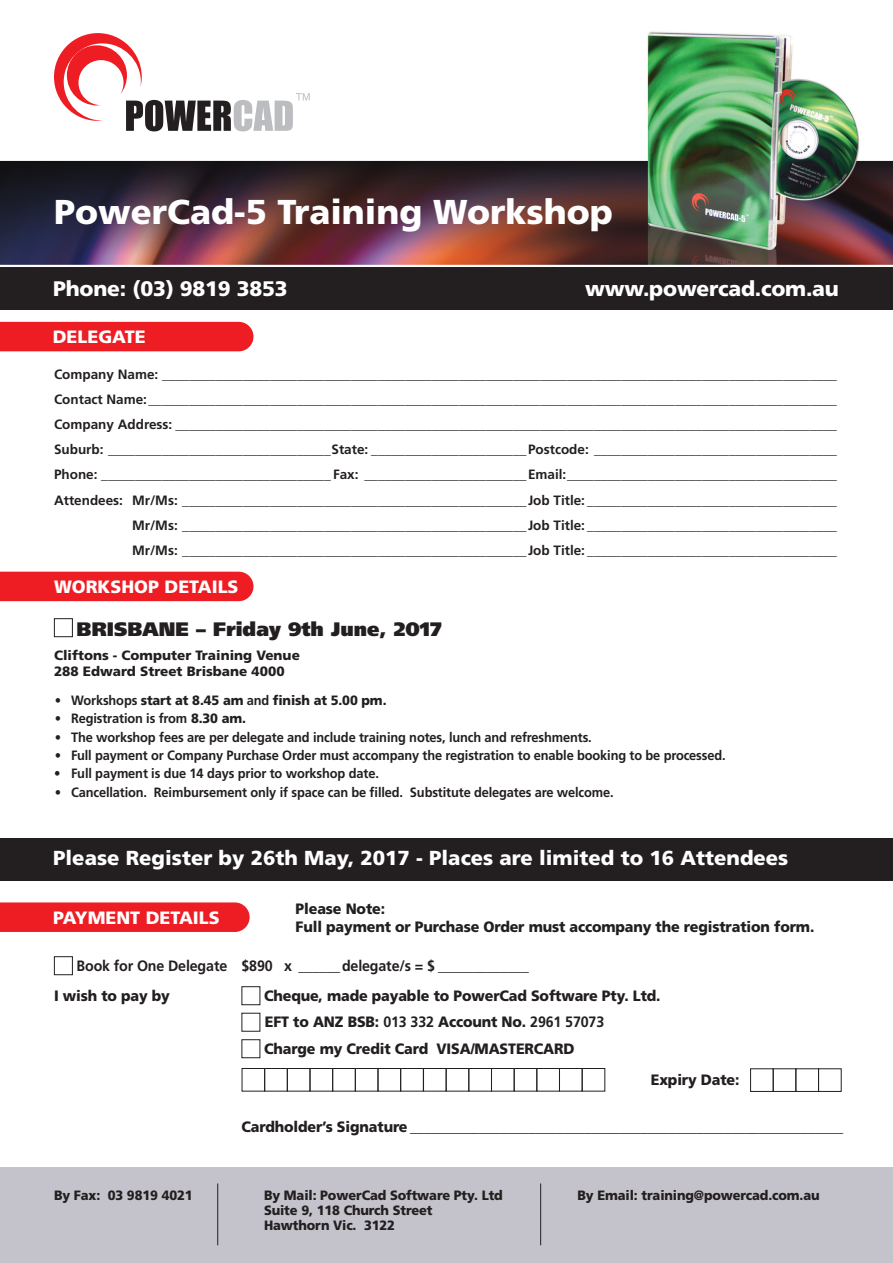
<style>
.page{position:relative;width:893px;height:1263px;background:#fff}
.page>*{position:absolute;margin:0;border:0;box-sizing:border-box;transform-origin:0 0}
.t1{font:900 34.5px "Frutiger";color:#fff}
.t2{font:900 21px "Frutiger";letter-spacing:-.01em;color:#fff}
.t3{font:900 20.25px "Frutiger";color:#fff}
.t4{font:900 19.5px "Frutiger";color:#231f20}
.t5{font:900 17.85px "Frutiger";color:#fff}
.t6{font:900 15px "Frutiger";letter-spacing:-.01em;color:#231f20;scale:.95 1}
.t7{font:700 15px "Frutiger";letter-spacing:-.01em;color:#231f20;scale:.95 1}
.t8{font:700 13.5px "Frutiger";letter-spacing:-.01em;color:#231f20}
.t9{font:700 13.5px "Frutiger";letter-spacing:-.01em;color:#231f20;scale:.95 1}
.t10{font:900 13.5px/15px "Frutiger";letter-spacing:-.01em;color:#231f20;scale:.95 1}
.t11{font:900 13.5px/16.2px "Frutiger";letter-spacing:-.01em;color:#231f20}
.s1{font-family:"Optima";font-weight:400}
.s2{font-weight:700}
.s3{font-weight:900}
</style>
<div class="page">
<div style="left:54px;top:956px;width:19px;height:19px;border:1px solid #231f20"></div>
<div style="left:242px;top:986px;width:18px;height:19px;border:1px solid #231f20"></div>
<div style="left:242px;top:1039px;width:18px;height:19px;border:1px solid #231f20"></div>
<div style="left:0;top:1167px;width:893px;height:96px;background:#c4c3cc"></div>
<div style="left:0;top:838px;width:893px;height:43px;background:#231f20"></div>
<img style="left:0;top:31px;width:893px;height:234px">
<svg style="left:54px;top:33px;width:256px;height:98px"></svg>
<div style="left:0;top:267px;width:893px;height:43px;background:#231f20"></div>
<div style="left:0;top:572px;width:253px;height:29px;background:#ee1d23"></div>
<div style="left:0;top:322px;width:253px;height:29px;background:#ee1d23"></div>
<div style="left:0;top:902px;width:250px;height:30px;background:#ee1d23"></div>
<div style="left:54px;top:618px;width:19px;height:19px;border:1px solid #231f20"></div>
<div style="left:242px;top:1068px;width:23px;height:23px;border:1px solid #231f20"></div>
<div style="left:423px;top:1068px;width:24px;height:23px;border:1px solid #231f20"></div>
<div style="left:332px;top:1068px;width:24px;height:23px;border:1px solid #231f20"></div>
<div style="left:514px;top:1068px;width:23px;height:23px;border:1px solid #231f20"></div>
<div style="left:264px;top:1068px;width:24px;height:23px;border:1px solid #231f20"></div>
<div style="left:446px;top:1068px;width:23px;height:23px;border:1px solid #231f20"></div>
<div style="left:355px;top:1068px;width:23px;height:23px;border:1px solid #231f20"></div>
<div style="left:536px;top:1068px;width:24px;height:23px;border:1px solid #231f20"></div>
<div style="left:287px;top:1068px;width:23px;height:23px;border:1px solid #231f20"></div>
<div style="left:468px;top:1068px;width:24px;height:23px;border:1px solid #231f20"></div>
<div style="left:378px;top:1068px;width:23px;height:23px;border:1px solid #231f20"></div>
<div style="left:559px;top:1068px;width:23px;height:23px;border:1px solid #231f20"></div>
<div style="left:310px;top:1068px;width:23px;height:23px;border:1px solid #231f20"></div>
<div style="left:491px;top:1068px;width:23px;height:23px;border:1px solid #231f20"></div>
<div style="left:400px;top:1068px;width:24px;height:23px;border:1px solid #231f20"></div>
<div style="left:582px;top:1068px;width:23px;height:23px;border:1px solid #231f20"></div>
<div style="left:750px;top:1068px;width:24px;height:24px;border:1px solid #231f20"></div>
<div style="left:773px;top:1068px;width:23px;height:24px;border:1px solid #231f20"></div>
<div style="left:795px;top:1068px;width:24px;height:24px;border:1px solid #231f20"></div>
<div style="left:818px;top:1068px;width:24px;height:24px;border:1px solid #231f20"></div>
<hr style="left:217px;top:1183px;width:1px;height:62px;background:#231f20">
<hr style="left:540px;top:1183px;width:1px;height:62px;background:#231f20">
<p class="t1" style="left:54px;top:191px;width:560px">PowerCad-5 Training Workshop</p>
<p class="t2" style="left:53px;top:276px;width:236px">Phone: (03) 9819 3853</p>
<p class="t2" style="left:585px;top:276px;width:255px">www.powercad.com.au</p>
<p class="t5" style="left:53px;top:326px;width:94px">DELEGATE</p>
<p class="t8" style="left:54px;top:367px;width:784px">Company Name: ____________________________________________________________________________________________________</p>
<p class="t8" style="left:54px;top:392px;width:784px">Contact Name:______________________________________________________________________________________________________</p>
<p class="t8" style="left:54px;top:417px;width:785px">Company Address: __________________________________________________________________________________________________</p>
<p class="t8" style="left:54px;top:442px;width:785px">Suburb: _________________________________State: _______________________Postcode: ____________________________________</p>
<p class="t8" style="left:54px;top:467px;width:785px">Phone: __________________________________ Fax: ________________________Email:________________________________________</p>
<p class="t8" style="left:54px;top:492px;width:785px">Attendees: Mr/Ms: ___________________________________________________Job Title: _____________________________________</p>
<p class="t8" style="left:132px;top:517px;width:706px">Mr/Ms: ___________________________________________________Job Title: _____________________________________</p>
<p class="t8" style="left:132px;top:542px;width:706px">Mr/Ms: ___________________________________________________Job Title: _____________________________________</p>
<p class="t5" style="left:54px;top:576px;width:186px">WORKSHOP DETAILS</p>
<p class="t4" style="left:77px;top:617px;width:367px">BRISBANE – Friday 9th June, 2017</p>
<p class="t11" style="left:54px;top:647px;width:247px">Cliftons - Computer Training Venue<br>288 Edward Street Brisbane 4000</p>
<p class="t10" style="left:54px;top:692px;width:352px"><span class="s1">•</span> <span class="s2">Workshops</span> start at 8.45 am <span class="s2">and</span> finish at 5.00 pm.</p>
<p class="t9" style="left:54px;top:711px;width:204px"><span class="s1">•</span> Registration is from <span class="s3">8.30 am.</span></p>
<p class="t9" style="left:54px;top:729px;width:568px"><span class="s1">•</span> The workshop fees are per delegate and include training notes, lunch and refreshments.</p>
<p class="t9" style="left:54px;top:747px;width:709px"><span class="s1">•</span> Full payment or Company Purchase Order must accompany the registration to enable booking to be processed.</p>
<p class="t9" style="left:54px;top:766px;width:343px">• Full payment is due 14 days prior to workshop date.</p>
<p class="t9" style="left:54px;top:784px;width:591px"><span class="s1">•</span> Cancellation. Reimbursement only if space can be filled. Substitute delegates are welcome.</p>
<p class="t3" style="left:53px;top:846px;width:737px">Please Register by 26th May, 2017 - Places are limited to 16 Attendees</p>
<p class="t5" style="left:53px;top:907px;width:168px">PAYMENT DETAILS</p>
<p class="t6" style="left:296px;top:900px;width:96px">Please Note:</p>
<p class="t6" style="left:296px;top:918px;width:548px">Full payment or Purchase Order must accompany the registration form.</p>
<p class="t7" style="left:77px;top:956px;width:478px">Book for One Delegate $890 x ______delegate/s = $ _____________</p>
<p class="t6" style="left:54px;top:986px;width:124px">I wish to pay by</p>
<p class="t6" style="left:264px;top:986px;width:419px">Cheque, made payable to PowerCad Software Pty. Ltd.</p>
<p class="t6" style="left:265px;top:1013px;width:359px">EFT to ANZ BSB: <span class="s2">013 332</span> Account No. <span class="s2">2961 57073</span></p>
<p class="t6" style="left:264px;top:1039px;width:328px">Charge my Credit Card VISA/MASTERCARD</p>
<p class="t6" style="left:651px;top:1071px;width:95px">Expiry Date:</p>
<p class="t7" style="left:242px;top:1117px;width:635px"><span class="s3">Cardholder’s Signature</span> ______________________________________________________________</p>
<p class="t10" style="left:54px;top:1187px;width:147px">By Fax: 03 9819 4021</p>
<p class="t10" style="left:264px;top:1187px;width:253px">By Mail: PowerCad Software Pty. Ltd</p>
<p class="t10" style="left:577px;top:1187px;width:256px">By Email: training@powercad.com.au</p>
<p class="t10" style="left:264px;top:1202px;width:179px">Suite 9, 118 Church Street<br>Hawthorn Vic. 3122</p>
</div>
